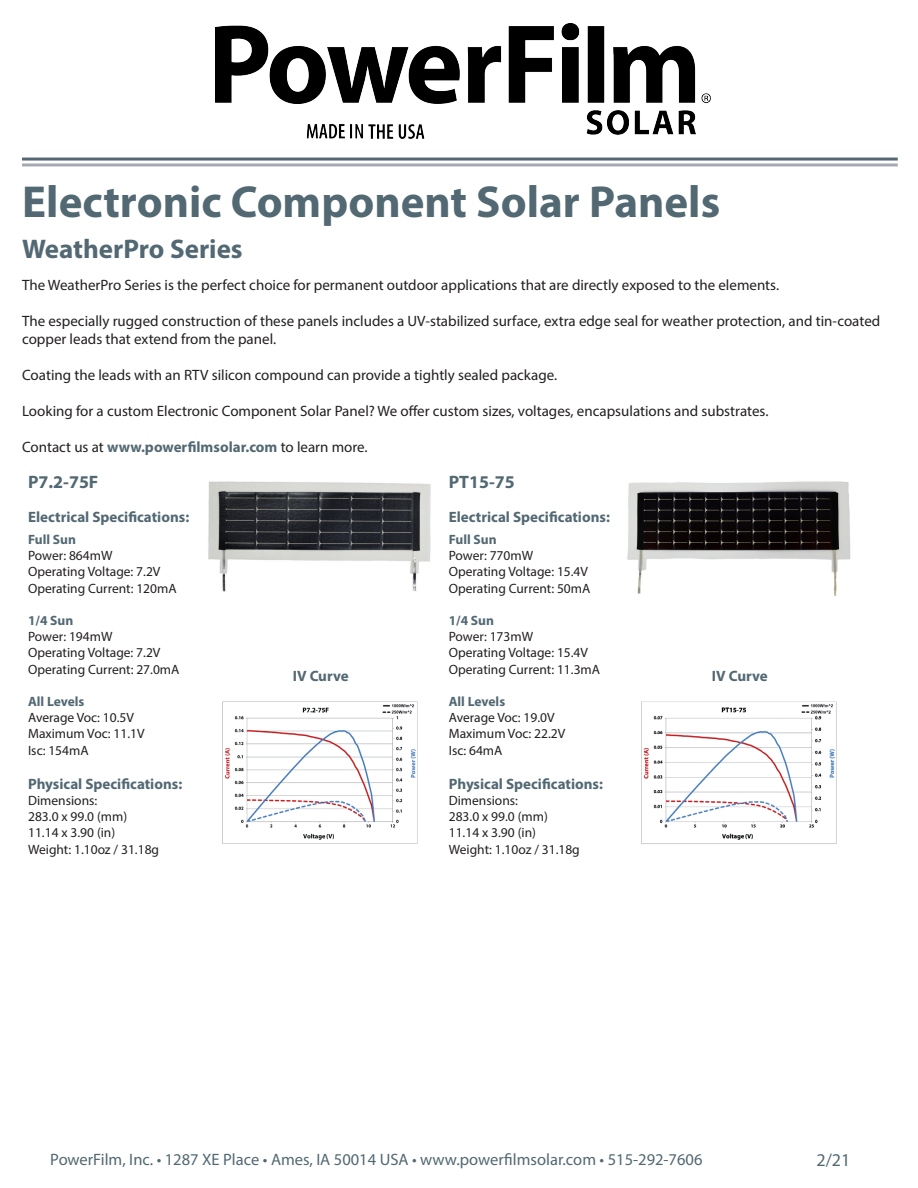
<style>
.page{position:relative;width:918px;height:1188px;background:#fff}
.page>*{position:absolute;margin:0;border:0;box-sizing:border-box;transform-origin:0 0}
.t1{font:700 45px "Myriad Pro";color:#526872}
.t2{font:700 27px "Myriad Pro";color:#526872}
.t3{font:700 18px "Myriad Pro";color:#526872}
.t4{font:18px "Myriad Pro";color:#526872}
.t5{font:16.5px "Myriad Pro";color:#526872}
.t6{font:15px/18px "Myriad Pro";color:#231f20}
.t7{font:700 15px "Myriad Pro";color:#526872}
.t8{font:13.5px/16.2px "Myriad Pro";color:#231f20}
.t9{font:700 13.5px "Myriad Pro";color:#526872}
.s1{font-weight:700;color:#526872}
</style>
<div class="page">
<img style="left:216px;top:24px;width:494px;height:115px">
<div style="left:22px;top:163px;width:876px;height:3px;border:2px solid #a5a9b4"></div>
<div style="left:22px;top:158px;width:876px;height:3px;border:2px solid #526872"></div>
<img style="left:641px;top:701px;width:196px;height:143px">
<img style="left:222px;top:701px;width:196px;height:143px">
<img style="left:208px;top:481px;width:223px;height:111px">
<img style="left:627px;top:481px;width:224px;height:115px">
<h1 class="t1" style="left:22px;top:173px;width:700px">Electronic Component Solar Panels</h1>
<h2 class="t2" style="left:22px;top:231px;width:222px">WeatherPro Series</h2>
<p class="t6" style="left:22px;top:275px;width:759px">The WeatherPro Series is the perfect choice for permanent outdoor applications that are directly exposed to the elements.</p>
<p class="t6" style="left:22px;top:311px;width:860px">The especially rugged construction of these panels includes a UV-stabilized surface, extra edge seal for weather protection, and tin-coated copper leads that extend from the panel.</p>
<p class="t6" style="left:22px;top:365px;width:537px">Coating the leads with an RTV silicon compound can provide a tightly sealed package.</p>
<p class="t6" style="left:22px;top:401px;width:748px">Looking for a custom Electronic Component Solar Panel? We offer custom sizes, voltages, encapsulations and substrates.</p>
<p class="t6" style="left:22px;top:437px;width:347px">Contact us at <span class="s1">www.powerfilmsolar.com</span> to learn more.</p>
<p class="t3" style="left:28px;top:470px;width:72px">P7.2-75F</p>
<p class="t7" style="left:28px;top:508px;width:163px">Electrical Specifications:</p>
<p class="t9" style="left:28px;top:531px;width:49px">Full Sun</p>
<p class="t8" style="left:28px;top:547px;width:150px">Power: 864mW<br>Operating Voltage: 7.2V<br>Operating Current: 120mA</p>
<p class="t9" style="left:28px;top:612px;width:47px">1/4 Sun</p>
<p class="t8" style="left:28px;top:628px;width:153px">Power: 194mW<br>Operating Voltage: 7.2V<br>Operating Current: 27.0mA</p>
<p class="t9" style="left:28px;top:693px;width:58px">All Levels</p>
<p class="t8" style="left:28px;top:709px;width:118px">Average Voc: 10.5V<br>Maximum Voc: 11.1V<br>Isc: 154mA</p>
<p class="t7" style="left:28px;top:774px;width:156px">Physical Specifications:</p>
<p class="t8" style="left:28px;top:792px;width:133px">Dimensions:<br>283.0 x 99.0 (mm)<br>11.14 x 3.90 (in)<br>Weight: 1.10oz / 31.18g</p>
<p class="t7" style="left:293px;top:666px;width:57px">IV Curve</p>
<p class="t3" style="left:449px;top:470px;width:68px">PT15-75</p>
<p class="t7" style="left:449px;top:508px;width:163px">Electrical Specifications:</p>
<p class="t9" style="left:449px;top:531px;width:49px">Full Sun</p>
<p class="t8" style="left:449px;top:547px;width:143px">Power: 770mW<br>Operating Voltage: 15.4V<br>Operating Current: 50mA</p>
<p class="t9" style="left:449px;top:612px;width:47px">1/4 Sun</p>
<p class="t8" style="left:449px;top:628px;width:153px">Power: 173mW<br>Operating Voltage: 15.4V<br>Operating Current: 11.3mA</p>
<p class="t9" style="left:449px;top:693px;width:58px">All Levels</p>
<p class="t8" style="left:449px;top:709px;width:118px">Average Voc: 19.0V<br>Maximum Voc: 22.2V<br>Isc: 64mA</p>
<p class="t7" style="left:449px;top:774px;width:156px">Physical Specifications:</p>
<p class="t8" style="left:449px;top:792px;width:133px">Dimensions:<br>283.0 x 99.0 (mm)<br>11.14 x 3.90 (in)<br>Weight: 1.10oz / 31.18g</p>
<p class="t7" style="left:712px;top:666px;width:57px">IV Curve</p>
<p class="t5" style="left:50px;top:1149px;width:654px">PowerFilm, Inc. • 1287 XE Place • Ames, IA 50014 USA • www.powerfilmsolar.com • 515-292-7606</p>
<p class="t4" style="left:816px;top:1149px;width:35px">2/21</p>
</div>
